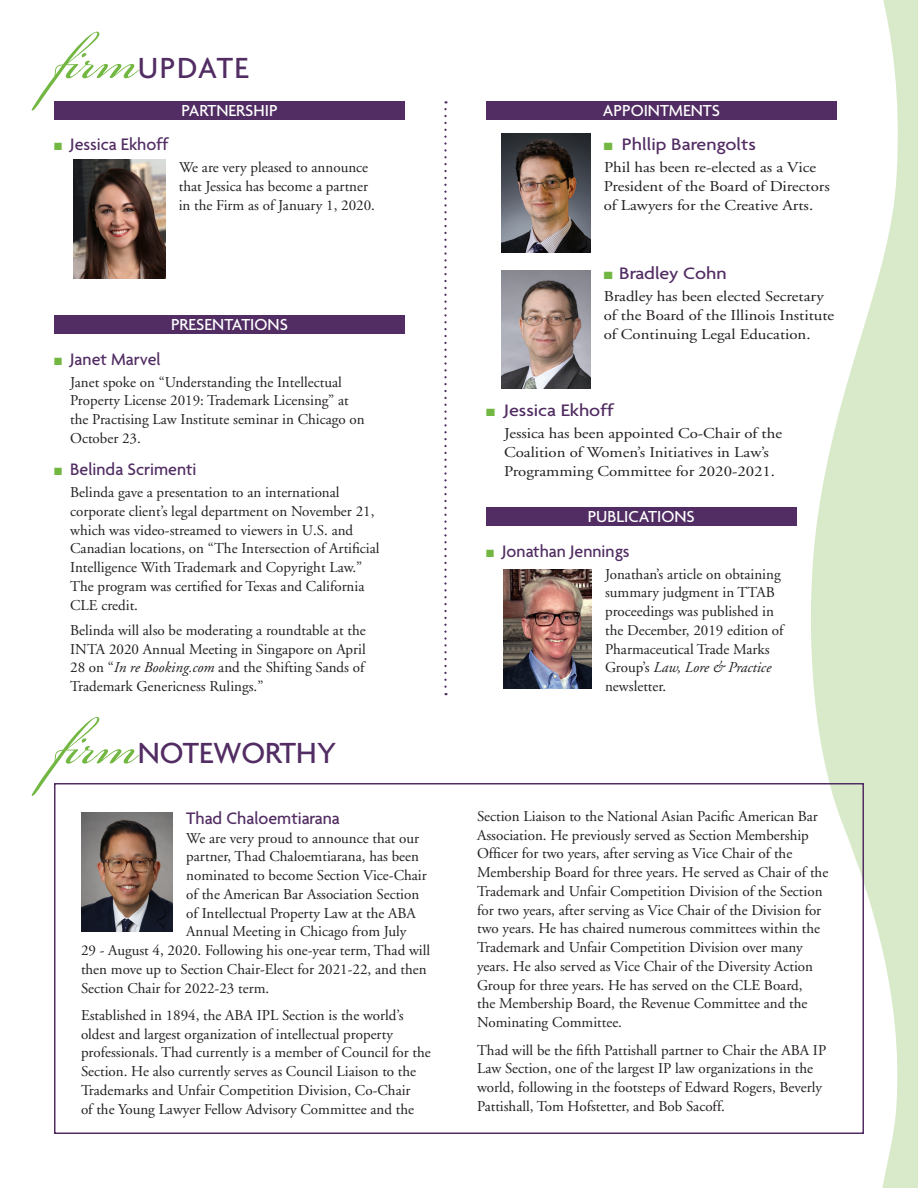
<style>
.page{position:relative;width:918px;height:1188px;background:#fff}
.page>*{position:absolute;margin:0;border:0;box-sizing:border-box;transform-origin:0 0}
.t1{font:81px "Bickham Script Pro";color:#73b743}
.t2{font:500 31.5px "Agenda";color:#522d63}
.Nwsltr_Update_SBHD{font:500 18px "Agenda";color:#522d63}
.Nwsltr_Update_SBHD-2{font:500 18px "Agenda";color:#522d63;scale:1.12 1}
.Nwsltr_Update_SBHD_a{font:500 17.25px "Agenda";color:#fff}
.Nwsltr_HONORS_Body{font:15px/18.8px "Adobe Garamond";color:#231f20}
.Nwsltr_Update_Body{font:15px/18.8px "Adobe Garamond";color:#231f20}
.Nwsltr_Update_Body-2{font:15px/18.8px "Adobe Garamond";color:#231f20;scale:1.12 1}
.s1{color:#73b743}
.s2{font-style:italic}
.s3{font-family:"Adobe Garamond Pro"}
</style>
<div class="page">
<svg style="left:811px;top:0;width:107px;height:1188px;fill:#d9eaca"></svg>
<div style="left:486px;top:507px;width:310px;height:19px;background:#522d63"></div>
<img style="left:502px;top:270px;width:88px;height:119px">
<div style="left:54px;top:101px;width:351px;height:19px;background:#522d63"></div>
<div style="left:54px;top:783px;width:810px;height:351px;border:2px solid #522d63"></div>
<svg style="left:444px;top:109px;width:3px;height:586px"></svg>
<img style="left:502px;top:134px;width:88px;height:119px">
<div style="left:54px;top:315px;width:351px;height:19px;background:#522d63"></div>
<img style="left:73px;top:160px;width:92px;height:119px">
<img style="left:503px;top:570px;width:89px;height:119px">
<div style="left:486px;top:101px;width:351px;height:19px;background:#522d63"></div>
<img style="left:81px;top:813px;width:92px;height:119px">
<p class="t1" style="left:54px;top:2px;width:85px">fir m</p>
<p class="t2" style="left:138px;top:48px;width:112px">UPDATE</p>
<p class="Nwsltr_Update_SBHD_a" style="left:181px;top:100px;width:98px">PARTNERSHIP</p>
<p class="Nwsltr_Update_SBHD" style="left:54px;top:133px;width:116px"><span class="s1">■</span> Jessica Ekhoff</p>
<p class="Nwsltr_Update_Body" style="left:179px;top:158px;width:198px">We are very pleased to announce that Jessica has become a partner in the Firm as of January 1, 2020.</p>
<p class="Nwsltr_Update_SBHD_a" style="left:171px;top:314px;width:118px">PRESENTATIONS</p>
<p class="Nwsltr_Update_SBHD" style="left:54px;top:348px;width:108px"><span class="s1">■</span> Janet Marvel</p>
<p class="Nwsltr_Update_Body" style="left:70px;top:373px;width:296px">Janet spoke on “Understanding the Intellectual Property License 2019: Trademark Licensing” at the Practising Law Institute seminar in Chicago on October 23.</p>
<p class="Nwsltr_Update_SBHD" style="left:54px;top:458px;width:144px"><span class="s1">■</span> Belinda Scrimenti</p>
<p class="Nwsltr_Update_Body" style="left:70px;top:483px;width:311px">Belinda gave a presentation to an international corporate client’s legal department on November 21, which was video-streamed to viewers in U.S. and Canadian locations, on “The Intersection of Artificial Intelligence With Trademark and Copyright Law.” The program was certified for Texas and California CLE credit.</p>
<p class="Nwsltr_Update_Body" style="left:70px;top:621px;width:297px;text-align:justify">Belinda will also be moderating a roundtable at the INTA 2020 Annual Meeting in Singapore on April 28 on “<span class="s2">In re Booking.com</span> and the Shifting Sands of Trademark Genericness Rulings.”</p>
<p class="t1" style="left:54px;top:688px;width:85px">fir m</p>
<p class="t2" style="left:138px;top:734px;width:200px">NOTEWORTHY</p>
<p class="Nwsltr_Update_SBHD" style="left:186px;top:807px;width:155px">Thad Chaloemtiarana</p>
<p class="Nwsltr_HONORS_Body" style="left:186px;top:829px;width:234px">We are very proud to announce that our</p>
<p class="Nwsltr_HONORS_Body" style="left:186px;top:848px;width:234px">partner, Thad Chaloemtiarana, has been</p>
<p class="Nwsltr_HONORS_Body" style="left:186px;top:866px;width:242px">nominated to become Section Vice-Chair</p>
<p class="Nwsltr_HONORS_Body" style="left:186px;top:885px;width:235px">of the American Bar Association Section</p>
<p class="Nwsltr_HONORS_Body" style="left:186px;top:904px;width:231px">of Intellectual Property Law at the ABA</p>
<p class="Nwsltr_HONORS_Body" style="left:186px;top:923px;width:222px">Annual Meeting in Chicago from July</p>
<p class="Nwsltr_HONORS_Body" style="left:81px;top:941px;width:351px">29 - August 4, 2020. Following his one-year term, Thad will</p>
<p class="Nwsltr_HONORS_Body" style="left:81px;top:960px;width:347px">then move up to Section Chair-Elect for 2021-22, and then</p>
<p class="Nwsltr_HONORS_Body" style="left:81px;top:979px;width:190px">Section Chair for 2022-23 term.</p>
<p class="Nwsltr_HONORS_Body" style="left:81px;top:1006px;width:351px">Established in 1894, the ABA IPL Section is the world’s oldest and largest organization of intellectual property professionals. Thad currently is a member of Council for the Section. He also currently serves as Council Liaison to the Trademarks and Unfair Competition Division, Co-Chair<br>of the Young Lawyer Fellow Advisory Committee and the</p>
<p class="Nwsltr_Update_SBHD_a" style="left:603px;top:100px;width:119px">APPOINTMENTS</p>
<p class="Nwsltr_Update_SBHD-2" style="left:604px;top:133px;width:137px"><span class="s1">■</span> Phllip Barengolts</p>
<p class="Nwsltr_Update_Body-2" style="left:604px;top:158px;width:203px">Phil has been re-elected as a Vice<br>President of the Board of Directors of Lawyers for the Creative Arts.</p>
<p class="Nwsltr_Update_SBHD-2" style="left:604px;top:262px;width:111px"><span class="s1">■</span> Bradley Cohn</p>
<p class="Nwsltr_Update_Body-2" style="left:604px;top:287px;width:207px">Bradley has been elected Secretary of the Board of the Illinois Institute of Continuing Legal Education.</p>
<p class="Nwsltr_Update_SBHD-2" style="left:486px;top:399px;width:116px"><span class="s1">■</span> Jessica Ekhoff</p>
<p class="Nwsltr_Update_Body-2" style="left:504px;top:424px;width:250px">Jessica has been appointed Co-Chair of the<br>Coalition of Women’s Initiatives in Law’s<br>Programming Committee for 2020-2021.</p>
<p class="Nwsltr_Update_SBHD_a" style="left:588px;top:506px;width:109px">PUBLICATIONS</p>
<p class="Nwsltr_Update_SBHD" style="left:486px;top:540px;width:145px"><span class="s1">■</span> Jonathan Jennings</p>
<p class="Nwsltr_Update_Body" style="left:605px;top:565px;width:180px">Jonathan’s article on obtaining summary judgment in TTAB proceedings was published in the December, 2019 edition of<br><span class="s3">Pharmaceutical Trade Marks<br>Group’s</span> <span class="s2">Law, Lore &amp; Practice </span>newsletter.</p>
<p class="Nwsltr_HONORS_Body" style="left:477px;top:807px;width:353px">Section Liaison to the National Asian Pacific American Bar Association. He previously served as Section Membership Officer for two years, after serving as Vice Chair of the Membership Board for three years. He served as Chair of the Trademark and Unfair Competition Division of the Section for two years, after serving as Vice Chair of the Division for two years. He has chaired numerous committees within the Trademark and Unfair Competition Division over many years. He also served as Vice Chair of the Diversity Action Group for three years. He has served on the CLE Board,<br>the Membership Board, the Revenue Committee and the Nominating Committee.</p>
<p class="Nwsltr_HONORS_Body" style="left:477px;top:1041px;width:351px">Thad will be the fifth Pattishall partner to Chair the ABA IP Law Section, one of the largest IP law organizations in the world, following in the footsteps of Edward Rogers, Beverly Pattishall, Tom Hofstetter, and Bob Sacoff.</p>
</div>
